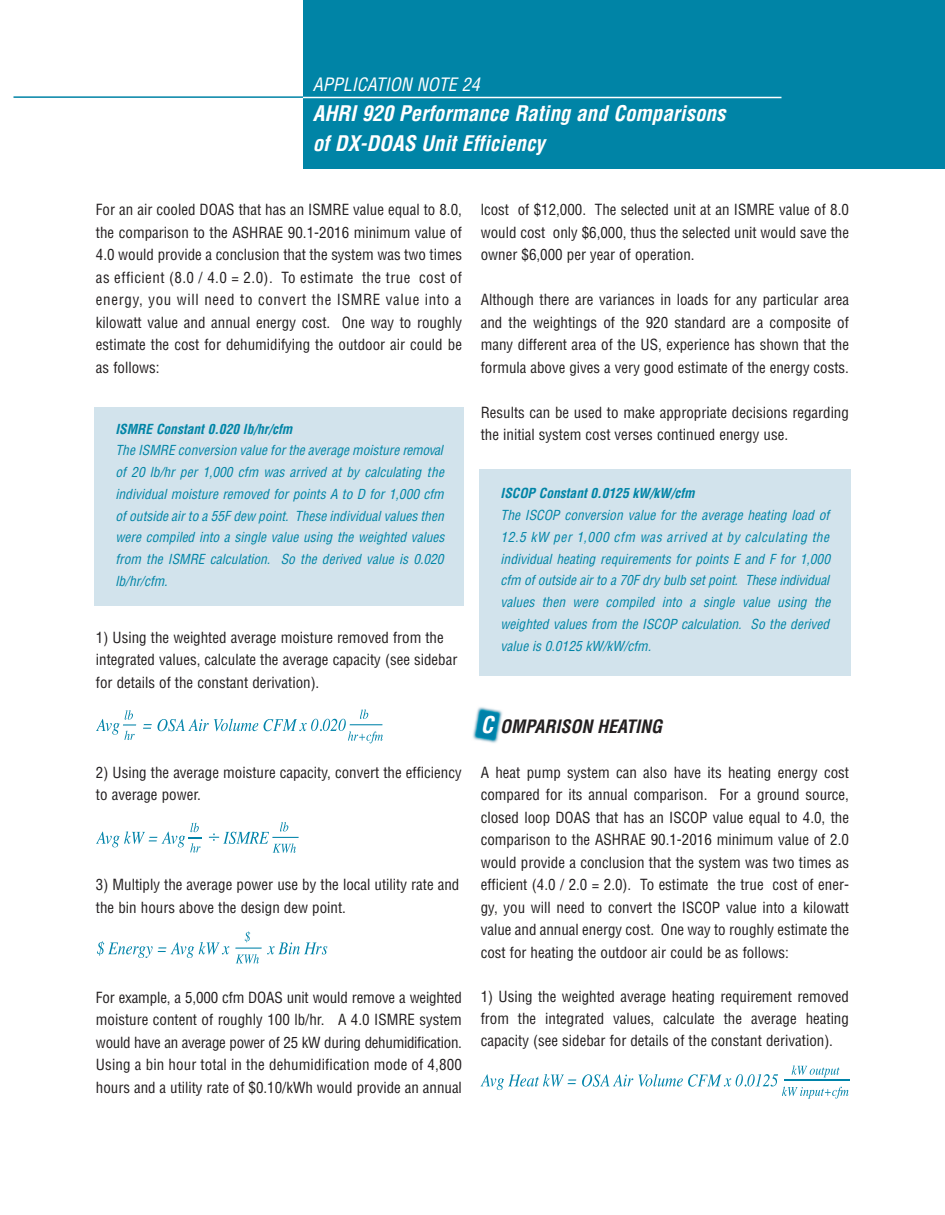
<style>
.page{position:relative;width:945px;height:1215px;background:#fff}
.page>*{position:absolute;margin:0;border:0;box-sizing:border-box;transform-origin:0 0}
.t1{font:italic 700 condensed 21px/30px "Helvetica";color:#fff}
.t2{font:italic condensed 18px "Helvetica";color:#fff}
.t3{font:italic 700 condensed 18px "Helvetica";color:#231f20}
.t4{font:condensed 15px/22.5px "Helvetica";color:#231f20;text-align:justify}
.t5{font:italic condensed 13.5px/21.8px "Helvetica";color:#0084a6;text-align:justify}
.t6{font:italic 700 condensed 13.5px "Helvetica";color:#0084a6}
.s1{font-size:22.5px;color:#fff}
</style>
<div class="page">
<img style="left:472px;top:707px;width:31px;height:36px">
<hr style="left:14px;top:96px;width:289px;height:2px;background:#0084a6">
<div style="left:303px;top:0;width:642px;height:169px;background:#0084a6"></div>
<hr style="left:303px;top:97px;width:479px;height:1px;background:#fff">
<div style="left:479px;top:469px;width:371px;height:207px;background:#d2e3ec"></div>
<svg style="left:96px;top:823px;width:106px;height:30px"></svg>
<svg style="left:209px;top:822px;width:90px;height:31px"></svg>
<svg style="left:97px;top:941px;width:132px;height:17px"></svg>
<svg style="left:235px;top:931px;width:92px;height:33px"></svg>
<svg style="left:143px;top:724px;width:9px;height:5px"></svg>
<svg style="left:158px;top:719px;width:100px;height:12px"></svg>
<svg style="left:264px;top:710px;width:119px;height:33px"></svg>
<svg style="left:96px;top:710px;width:40px;height:30px"></svg>
<hr style="left:350px;top:724px;width:33px;height:1px;background:#0083a9">
<div style="left:94px;top:407px;width:370px;height:199px;background:#d2e3ec"></div>
<svg style="left:481px;top:1074px;width:95px;height:16px"></svg>
<svg style="left:582px;top:1065px;width:267px;height:34px"></svg>
<hr style="left:784px;top:1080px;width:65px;height:1px;background:#0083a9">
<p class="t2" style="left:313px;top:74px;width:168px">APPLICATION NOTE 24</p>
<h1 class="t1" style="left:313px;top:99px;width:414px">AHRI 920 Performance Rating and Comparisons of DX-DOAS Unit Efficiency</h1>
<p class="t4" style="left:96px;top:199px;width:368px">For an air cooled DOAS that has an ISMRE value equal to 8.0, the comparison to the ASHRAE 90.1-2016 minimum value of 4.0 would provide a conclusion that the system was two times as efficient (8.0 / 4.0 = 2.0). To estimate the true cost of energy, you will need to convert the ISMRE value into a kilowatt value and annual energy cost. One way to roughly estimate the cost for dehumidifying the outdoor air could be as follows:</p>
<p class="t6" style="left:116px;top:421px;width:178px">ISMRE Constant 0.020 lb/hr/cfm</p>
<p class="t5" style="left:116px;top:440px;width:331px;text-align:left">The ISMRE conversion value for the average moisture removal of 20 lb/hr per 1,000 cfm was arrived at by calculating the individual moisture removed for points A to D for 1,000 cfm of outside air to a 55F dew point. These individual values then were compiled into a single value using the weighted values from the ISMRE calculation. So the derived value is 0.020 lb/hr/cfm.</p>
<p class="t4" style="left:96px;top:626px;width:363px;text-align:left">1) Using the weighted average moisture removed from the integrated values, calculate the average capacity (see sidebar for details of the constant derivation).</p>
<p class="t4" style="left:96px;top:761px;width:367px">2) Using the average moisture capacity, convert the efficiency to average power.</p>
<p class="t4" style="left:96px;top:874px;width:365px">3) Multiply the average power use by the local utility rate and the bin hours above the design dew point.</p>
<p class="t4" style="left:96px;top:986px;width:368px">For example, a 5,000 cfm DOAS unit would remove a weighted moisture content of roughly 100 lb/hr. A 4.0 ISMRE system would have an average power of 25 kW during dehumidification.<br>Using a bin hour total in the dehumidification mode of 4,800 hours and a utility rate of $0.10/kWh would provide an annual</p>
<p class="t4" style="left:481px;top:199px;width:370px">lcost of $12,000. The selected unit at an ISMRE value of 8.0 would cost only $6,000, thus the selected unit would save the owner $6,000 per year of operation.</p>
<p class="t4" style="left:481px;top:289px;width:370px">Although there are variances in loads for any particular area and the weightings of the 920 standard are a composite of many different area of the US, experience has shown that the formula above gives a very good estimate of the energy costs.</p>
<p class="t4" style="left:481px;top:401px;width:370px">Results can be used to make appropriate decisions regarding the initial system cost verses continued energy use.</p>
<p class="t6" style="left:501px;top:486px;width:196px">ISCOP Constant 0.0125 kW/kW/cfm</p>
<p class="t5" style="left:501px;top:505px;width:331px">The ISCOP conversion value for the average heating load of 12.5 kW per 1,000 cfm was arrived at by calculating the individual heating requirements for points E and F for 1,000 cfm of outside air to a 70F dry bulb set point. These individual values then were compiled into a single value using the weighted values from the ISCOP calculation. So the derived value is 0.0125 kW/kW/cfm.</p>
<p class="t3" style="left:481px;top:716px;width:183px"><span class="s1">C</span> OMPARISON HEATING</p>
<p class="t4" style="left:481px;top:761px;width:370px">A heat pump system can also have its heating energy cost compared for its annual comparison. For a ground source, closed loop DOAS that has an ISCOP value equal to 4.0, the comparison to the ASHRAE 90.1-2016 minimum value of 2.0 would provide a conclusion that the system was two times as efficient (4.0 / 2.0 = 2.0). To estimate the true cost of ener&shy;gy, you will need to convert the ISCOP value into a kilowatt value and annual energy cost. One way to roughly estimate the cost for heating the outdoor air could be as follows:</p>
<p class="t4" style="left:481px;top:986px;width:370px;line-height:21.8px">1) Using the weighted average heating requirement removed from the integrated values, calculate the average heating capacity (see sidebar for details of the constant derivation).</p>
</div>
